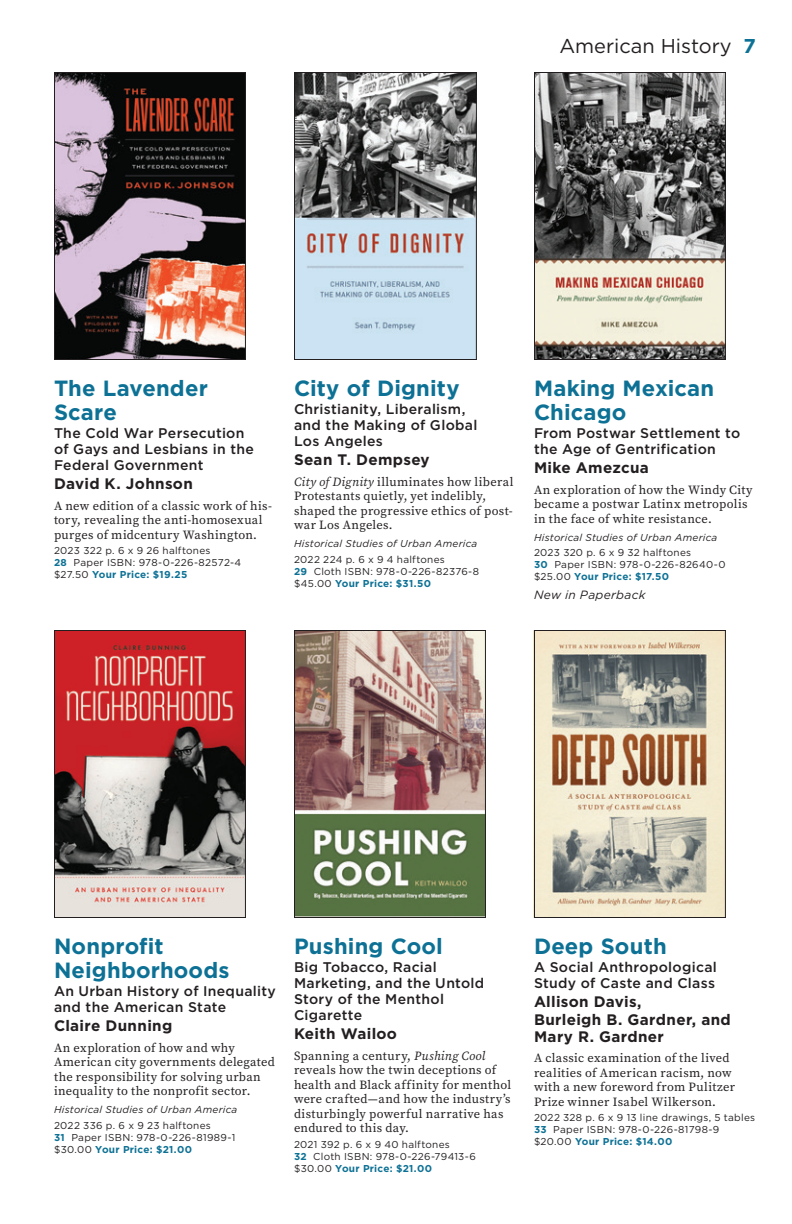
<style>
.page{position:relative;width:792px;height:1224px;background:#fff}
.page>*{position:absolute;margin:0;border:0;box-sizing:border-box;transform-origin:0 0}
._6title{font:700 22px/24px "Gotham";letter-spacing:.005em;color:#0d7195}
.category-top{font:20px "Gotham";color:#231f20}
._6title-2{font:700 15.2px/17.2px "Gotham";letter-spacing:.02em;color:#231f20}
._6author{font:700 15.2px "Gotham";letter-spacing:.02em;color:#231f20}
._6subtitle{font:500 14px/16px "Gotham";letter-spacing:.02em;color:#231f20}
._6title-3{font:500 14px/16px "Gotham";letter-spacing:.02em;color:#231f20}
._6text{font:12.4px/14.4px "Source Serif Pro";letter-spacing:.025em;color:#231f20}
._6title-4{font:12.4px/14.4px "Source Serif Pro";letter-spacing:.02em;color:#231f20}
._6biblisting{font:italic 12px "Gotham";letter-spacing:.025em;color:#231f20}
._6biblisting-2{font:10px/12px "Gotham";letter-spacing:.03em;color:#231f20}
._6title-5{font:10px/12px "Gotham";letter-spacing:.03em;color:#231f20}
._6title-6{font:italic 10px/15.2px "Gotham";letter-spacing:.025em;color:#231f20}
._6_series{font:italic 10px "Gotham";letter-spacing:.025em;color:#231f20}
.s1{font-weight:700;color:#0d7195}
.s2{font-style:italic}
.s3{font-style:normal}
</style>
<div class="page">
<img style="left:56px;top:74px;width:188px;height:284px">
<div style="left:54px;top:72px;width:192px;height:288px;border:1px solid #231f20"></div>
<img style="left:536px;top:74px;width:188px;height:284px">
<div style="left:534px;top:72px;width:192px;height:288px;border:1px solid #231f20"></div>
<img style="left:296px;top:74px;width:179px;height:284px">
<div style="left:294px;top:72px;width:183px;height:288px;border:1px solid #231f20"></div>
<img style="left:56px;top:632px;width:188px;height:284px">
<div style="left:54px;top:630px;width:192px;height:288px;border:1px solid #231f20"></div>
<img style="left:296px;top:632px;width:188px;height:284px">
<div style="left:294px;top:630px;width:192px;height:288px;border:1px solid #231f20"></div>
<img style="left:536px;top:632px;width:188px;height:284px">
<div style="left:534px;top:630px;width:192px;height:288px;border:1px solid #231f20"></div>
<p class="category-top" style="left:560px;top:33px;width:198px">American History <span class="s1">7</span></p>
<p class="_6title" style="left:54px;top:376px;width:155px">The Lavender<br>Scare</p>
<p class="_6subtitle" style="left:54px;top:425px;width:201px">The Cold War Persecution of Gays and Lesbians in the<br>Federal Government</p>
<p class="_6author" style="left:54px;top:475px;width:140px">David K. Johnson</p>
<p class="_6text" style="left:54px;top:499px;width:219px">A new edition of a classic work of his&shy;tory, revealing the anti-homosexual purges of midcentury Washington.</p>
<p class="_6biblisting-2" style="left:54px;top:544px;width:189px">2023 322 p. 6 x 9 26 halftones<br><span class="s1">28</span> Paper ISBN: 978-0-226-82572-4 $27.50 <span class="s1">Your Price: $19.25</span></p>
<p class="_6title" style="left:294px;top:376px;width:167px">City of Dignity</p>
<p class="_6title-3" style="left:294px;top:401px;width:185px">Christianity, Liberalism, and the Making of Global<br>Los Angeles</p>
<p class="_6title-2" style="left:294px;top:451px;width:137px">Sean T. Dempsey</p>
<p class="_6title-4" style="left:294px;top:475px;width:221px"><span class="s2">City of Dignity</span> illuminates how liberal Protestants quietly, yet indelibly, shaped the progressive ethics of post&shy;war Los Angeles.</p>
<p class="_6title-6" style="left:294px;top:536px;width:185px">Historical Studies of Urban America<br><span class="s3">2022 224 p. 6 x 9 4 halftones</span></p>
<p class="_6title-5" style="left:294px;top:565px;width:187px"><span class="s1">29</span> Cloth ISBN: 978-0-226-82376-8 $45.00 <span class="s1">Your Price: $31.50</span></p>
<p class="_6title" style="left:534px;top:376px;width:182px">Making Mexican<br>Chicago</p>
<p class="_6subtitle" style="left:534px;top:425px;width:208px">From Postwar Settlement to the Age of Gentrification</p>
<p class="_6author" style="left:534px;top:459px;width:116px">Mike Amezcua</p>
<p class="_6text" style="left:534px;top:483px;width:220px">An exploration of how the Windy City became a postwar Latinx metropolis in the face of white resistance.</p>
<p class="_6_series" style="left:534px;top:531px;width:185px">Historical Studies of Urban America</p>
<p class="_6biblisting-2" style="left:534px;top:546px;width:193px">2023 320 p. 6 x 9 32 halftones<br><span class="s1">30</span> Paper ISBN: 978-0-226-82640-0 $25.00 <span class="s1">Your Price: $17.50</span></p>
<p class="_6biblisting" style="left:534px;top:587px;width:113px">New in Paperback</p>
<p class="_6title" style="left:54px;top:934px;width:177px">Nonprofit<br>Neighborhoods</p>
<p class="_6title-3" style="left:54px;top:983px;width:224px">An Urban History of Inequality and the American State</p>
<p class="_6title-2" style="left:54px;top:1017px;width:120px">Claire Dunning</p>
<p class="_6title-4" style="left:54px;top:1041px;width:222px">An exploration of how and why American city governments delegated the responsibility for solving urban inequality to the nonprofit sector.</p>
<p class="_6title-6" style="left:54px;top:1102px;width:185px">Historical Studies of Urban America<br><span class="s3">2022 336 p. 6 x 9 23 halftones</span></p>
<p class="_6title-5" style="left:54px;top:1131px;width:183px"><span class="s1">31</span> Paper ISBN: 978-0-226-81989-1 $30.00 <span class="s1">Your Price: $21.00</span></p>
<p class="_6title" style="left:294px;top:934px;width:150px">Pushing Cool</p>
<p class="_6subtitle" style="left:294px;top:959px;width:192px">Big Tobacco, Racial<br>Marketing, and the Untold<br>Story of the Menthol<br>Cigarette</p>
<p class="_6author" style="left:294px;top:1025px;width:105px">Keith Wailoo</p>
<p class="_6text" style="left:294px;top:1049px;width:219px">Spanning a century, <span class="s2">Pushing Cool </span>reveals how the twin deceptions of health and Black affinity for menthol were crafted—and how the industry’s disturbingly powerful narrative has endured to this day.</p>
<p class="_6biblisting-2" style="left:294px;top:1138px;width:183px">2021 392 p. 6 x 9 40 halftones<br><span class="s1">32</span> Cloth ISBN: 978-0-226-79413-6 $30.00 <span class="s1">Your Price: $21.00</span></p>
<p class="_6title" style="left:534px;top:934px;width:134px">Deep South</p>
<p class="_6title-3" style="left:534px;top:959px;width:184px">A Social Anthropological<br>Study of Caste and Class</p>
<p class="_6title-2" style="left:534px;top:993px;width:198px">Allison Davis,<br>Burleigh B. Gardner, and<br>Mary R. Gardner</p>
<p class="_6title-4" style="left:534px;top:1051px;width:203px">A classic examination of the lived realities of American racism, now with a new foreword from Pulitzer Prize winner Isabel Wilkerson.</p>
<p class="_6title-5" style="left:534px;top:1111px;width:223px">2022 328 p. 6 x 9 13 line drawings, 5 tables<br><span class="s1">33</span> Paper ISBN: 978-0-226-81798-9 $20.00 <span class="s1">Your Price: $14.00</span></p>
</div>
